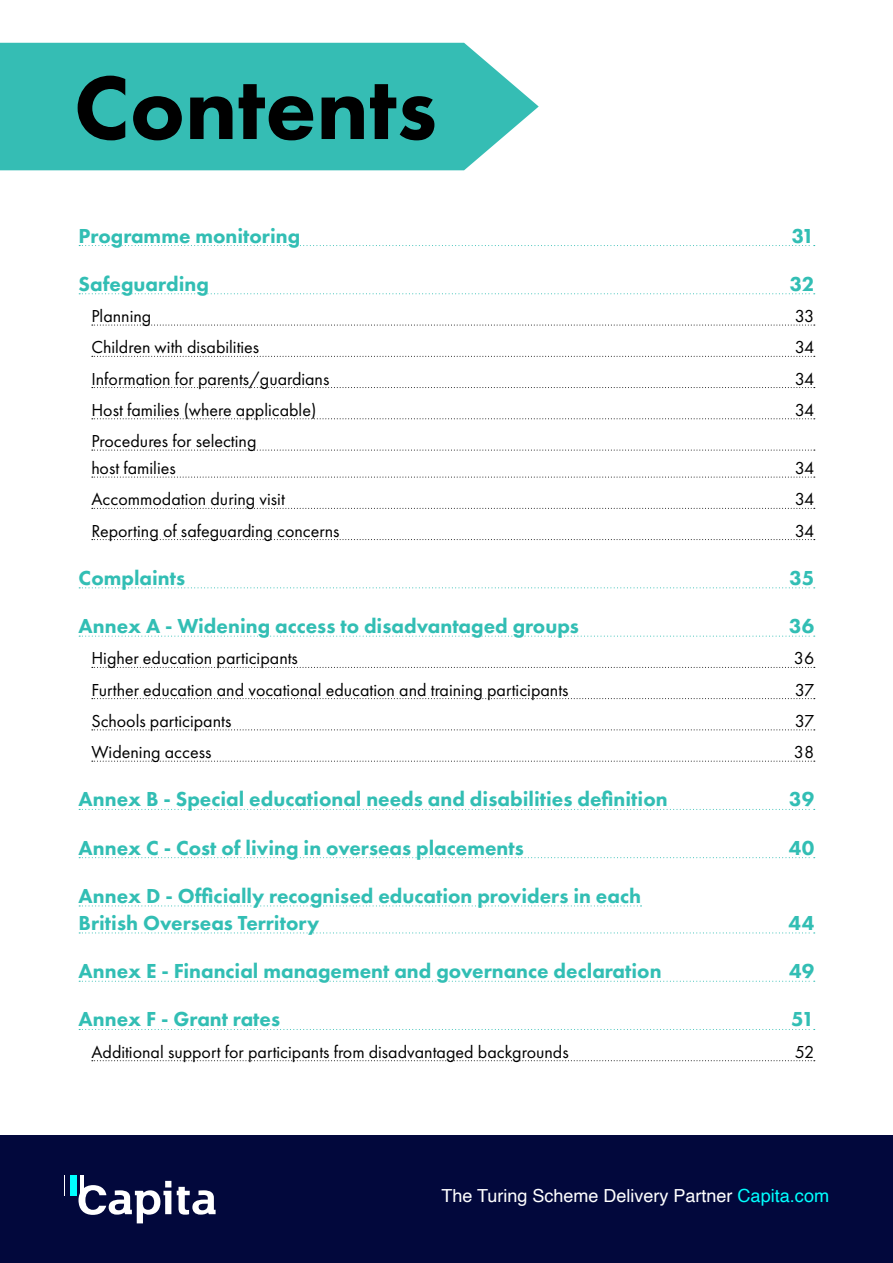
<style>
.page{position:relative;width:893px;height:1263px;background:#fff}
.page>*{position:absolute;margin:0;border:0;box-sizing:border-box;transform-origin:0 0}
.t1{font:800 93px "Futura PT";color:#000}
.t2{font:800 21px/27px "Futura PT";color:#32beb4}
.t3{font:18px/27px "Futura PT";color:#000}
.t4{font:18px "Helvetica";color:#fff}
.s1{font-size:18.15px;color:#0ff}
</style>
<div class="page">
<svg style="left:79px;top:245px;width:736px;height:1px"></svg>
<svg style="left:79px;top:293px;width:736px;height:1px"></svg>
<svg style="left:92px;top:325px;width:723px;height:1px"></svg>
<svg style="left:92px;top:356px;width:723px;height:1px"></svg>
<svg style="left:92px;top:387px;width:723px;height:1px"></svg>
<svg style="left:92px;top:418px;width:723px;height:1px"></svg>
<svg style="left:92px;top:450px;width:723px;height:1px"></svg>
<svg style="left:92px;top:477px;width:723px;height:1px"></svg>
<svg style="left:92px;top:508px;width:723px;height:1px"></svg>
<svg style="left:92px;top:539px;width:723px;height:1px"></svg>
<svg style="left:79px;top:587px;width:736px;height:1px"></svg>
<svg style="left:79px;top:636px;width:736px;height:1px"></svg>
<svg style="left:92px;top:667px;width:723px;height:1px"></svg>
<svg style="left:92px;top:698px;width:723px;height:1px"></svg>
<svg style="left:92px;top:729px;width:723px;height:1px"></svg>
<svg style="left:92px;top:761px;width:723px;height:1px"></svg>
<svg style="left:79px;top:809px;width:736px;height:1px"></svg>
<svg style="left:79px;top:857px;width:736px;height:1px"></svg>
<svg style="left:79px;top:905px;width:562px;height:1px"></svg>
<svg style="left:79px;top:932px;width:736px;height:1px"></svg>
<svg style="left:79px;top:981px;width:736px;height:1px"></svg>
<svg style="left:79px;top:1029px;width:736px;height:1px"></svg>
<svg style="left:92px;top:1060px;width:723px;height:1px"></svg>
<svg style="left:0;top:43px;width:539px;height:127px;background:#42c1b9"></svg>
<div style="left:0;top:1135px;width:893px;height:128px;background:#02083c"></div>
<svg style="left:64px;top:1175px;width:1px;height:20px"></svg>
<div style="left:70px;top:1175px;width:6px;height:20px;background:#0ff"></div>
<hr style="left:81px;top:1175px;width:3px;height:20px;background:#fff">
<svg style="left:79px;top:1181px;width:137px;height:42px"></svg>
<h1 class="t1" style="left:74px;top:50px;width:365px">Contents</h1>
<p class="t2" style="left:79px;top:222px;width:223px">Programme monitoring</p>
<p class="t2" style="left:792px;top:222px;width:24px">31</p>
<p class="t2" style="left:79px;top:270px;width:132px">Safeguarding</p>
<p class="t2" style="left:790px;top:270px;width:26px">32</p>
<p class="t3" style="left:91px;top:302px;width:62px">Planning</p>
<p class="t3" style="left:795px;top:302px;width:21px">33</p>
<p class="t3" style="left:91px;top:334px;width:169px">Children with disabilities</p>
<p class="t3" style="left:795px;top:334px;width:21px">34</p>
<p class="t3" style="left:91px;top:365px;width:240px">Information for parents/guardians</p>
<p class="t3" style="left:795px;top:365px;width:21px">34</p>
<p class="t3" style="left:91px;top:396px;width:226px">Host families (where applicable)</p>
<p class="t3" style="left:795px;top:396px;width:21px">34</p>
<p class="t3" style="left:91px;top:427px;width:167px">Procedures for selecting host families</p>
<p class="t3" style="left:795px;top:454px;width:21px">34</p>
<p class="t3" style="left:91px;top:486px;width:195px">Accommodation during visit</p>
<p class="t3" style="left:795px;top:486px;width:21px">34</p>
<p class="t3" style="left:91px;top:517px;width:250px">Reporting of safeguarding concerns</p>
<p class="t3" style="left:795px;top:517px;width:21px">34</p>
<p class="t2" style="left:79px;top:564px;width:108px">Complaints</p>
<p class="t2" style="left:789px;top:564px;width:26px">35</p>
<p class="t2" style="left:79px;top:612px;width:502px">Annex A - Widening access to disadvantaged groups</p>
<p class="t2" style="left:789px;top:612px;width:27px">36</p>
<p class="t3" style="left:91px;top:645px;width:208px">Higher education participants</p>
<p class="t3" style="left:794px;top:645px;width:22px">36</p>
<p class="t3" style="left:91px;top:676px;width:479px">Further education and vocational education and training participants</p>
<p class="t3" style="left:795px;top:676px;width:21px">37</p>
<p class="t3" style="left:91px;top:707px;width:141px">Schools participants</p>
<p class="t3" style="left:795px;top:707px;width:21px">37</p>
<p class="t3" style="left:91px;top:738px;width:122px">Widening access</p>
<p class="t3" style="left:794px;top:738px;width:22px">38</p>
<p class="t2" style="left:79px;top:785px;width:591px">Annex B - Special educational needs and disabilities definition</p>
<p class="t2" style="left:789px;top:785px;width:27px">39</p>
<p class="t2" style="left:79px;top:834px;width:447px">Annex C - Cost of living in overseas placements</p>
<p class="t2" style="left:789px;top:834px;width:27px">40</p>
<p class="t2" style="left:79px;top:882px;width:564px">Annex D - Officially recognised education providers in each<br>British Overseas Territory</p>
<p class="t2" style="left:789px;top:909px;width:27px">44</p>
<p class="t2" style="left:79px;top:957px;width:584px">Annex E - Financial management and governance declaration</p>
<p class="t2" style="left:789px;top:957px;width:27px">49</p>
<p class="t2" style="left:79px;top:1006px;width:203px">Annex F - Grant rates</p>
<p class="t2" style="left:791px;top:1006px;width:25px">51</p>
<p class="t3" style="left:91px;top:1038px;width:479px">Additional support for participants from disadvantaged backgrounds</p>
<p class="t3" style="left:795px;top:1038px;width:21px">52</p>
<p class="t4" style="left:441px;top:1182px;width:389px">The Turing Scheme Delivery Partner <span class="s1">Capita.com</span></p>
</div>
